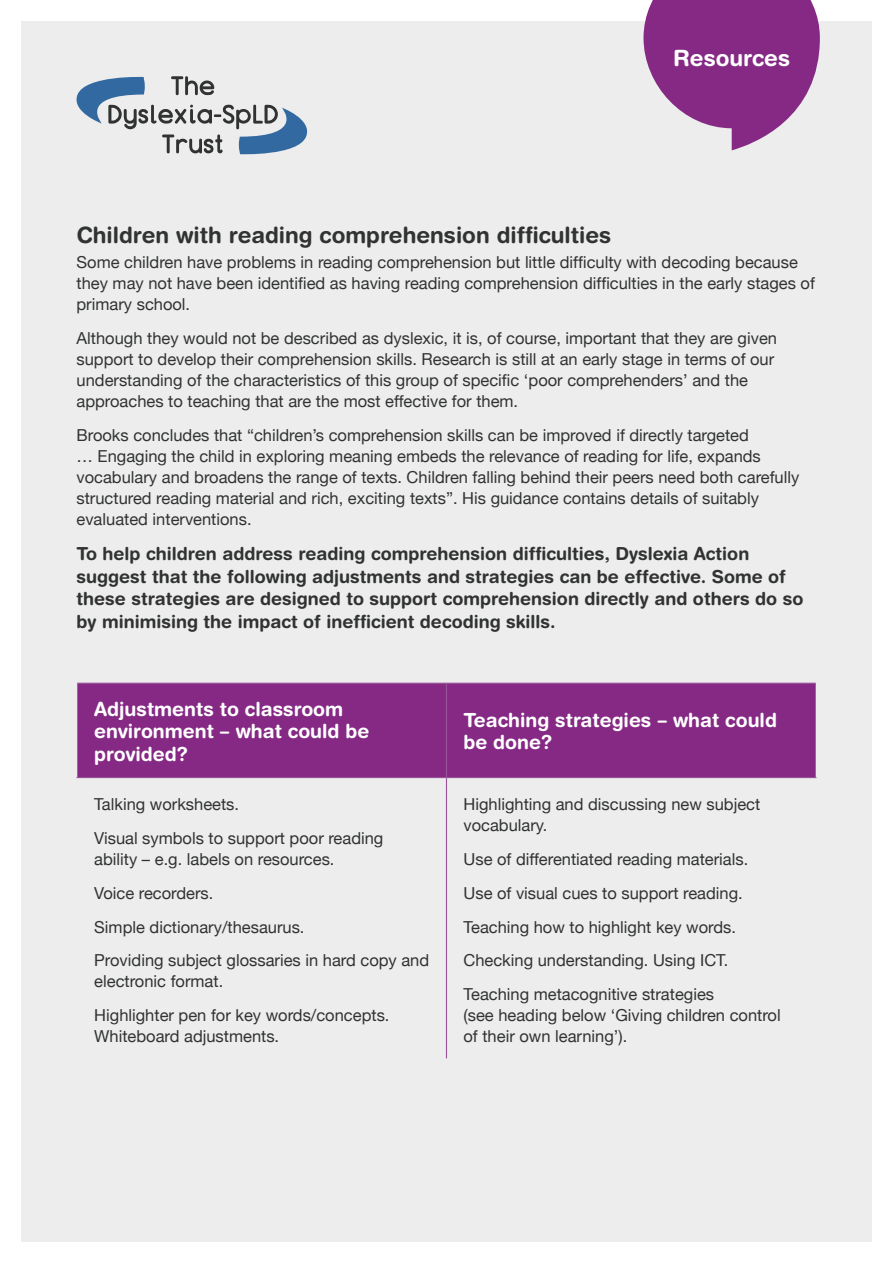
<style>
.page{position:relative;width:893px;height:1263px;background:#fff}
.page>*{position:absolute;margin:0;border:0;box-sizing:border-box;transform-origin:0 0}
.Body_Heading{font:700 22.5px "Helvetica Rounded";color:#313232}
.t1{font:700 22.5px "Helvetica Rounded";color:#fff}
.Table_Header{font:700 19.5px/22.5px "Helvetica Rounded";color:#fff}
.Body{font:700 18px/22.5px "Helvetica Rounded";color:#313232}
.Body-2{font:16.5px/21px "Helvetica Neue";color:#313232}
</style>
<div class="page">
<div style="left:21px;top:21px;width:851px;height:1221px;background:#ededed"></div>
<svg style="left:76px;top:76px;width:232px;height:79px"></svg>
<svg style="left:643px;top:0;width:177px;height:150px"></svg>
<div style="left:77px;top:684px;width:739px;height:93px;background:#852985"></div>
<hr style="left:446px;top:778px;width:1px;height:280px;background:#975398">
<hr style="left:77px;top:683px;width:369px;height:1px;background:#975398">
<hr style="left:446px;top:683px;width:370px;height:1px;background:#975398">
<hr style="left:446px;top:684px;width:1px;height:93px;background:#975398">
<hr style="left:77px;top:777px;width:369px;height:1px;background:#975398">
<hr style="left:446px;top:777px;width:370px;height:1px;background:#975398">
<h1 class="t1" style="left:673px;top:44px;width:118px">Resources</h1>
<p class="Body_Heading" style="left:77px;top:221px;width:536px">Children with reading comprehension difficulties</p>
<p class="Body-2" style="left:77px;top:252px;width:740px">Some children have problems in reading comprehension but little difficulty with decoding because they may not have been identified as having reading comprehension difficulties in the early stages of primary school.</p>
<p class="Body-2" style="left:77px;top:327px;width:702px">Although they would not be described as dyslexic, it is, of course, important that they are given support to develop their comprehension skills. Research is still at an early stage in terms of our understanding of the characteristics of this group of specific ‘poor comprehenders’ and the approaches to teaching that are the most effective for them.</p>
<p class="Body-2" style="left:77px;top:424px;width:724px">Brooks concludes that “children’s comprehension skills can be improved if directly targeted<br>… Engaging the child in exploring meaning embeds the relevance of reading for life, expands vocabulary and broadens the range of texts. Children falling behind their peers need both carefully structured reading material and rich, exciting texts”. His guidance contains details of suitably evaluated interventions.</p>
<p class="Body" style="left:77px;top:542px;width:728px">To help children address reading comprehension difficulties, Dyslexia Action suggest that the following adjustments and strategies can be effective. Some of these strategies are designed to support comprehension directly and others do so by minimising the impact of inefficient decoding skills.</p>
<p class="Table_Header" style="left:94px;top:697px;width:277px">Adjustments to classroom environment – what could be provided?</p>
<p class="Table_Header" style="left:463px;top:708px;width:315px">Teaching strategies – what could be done?</p>
<p class="Body-2" style="left:94px;top:794px;width:146px">Talking worksheets.</p>
<p class="Body-2" style="left:94px;top:827px;width:291px">Visual symbols to support poor reading ability – e.g. labels on resources.</p>
<p class="Body-2" style="left:94px;top:882px;width:121px">Voice recorders.</p>
<p class="Body-2" style="left:94px;top:916px;width:212px">Simple dictionary/thesaurus.</p>
<p class="Body-2" style="left:94px;top:950px;width:336px">Providing subject glossaries in hard copy and electronic format.</p>
<p class="Body-2" style="left:94px;top:1004px;width:297px">Highlighter pen for key words/concepts.<br>Whiteboard adjustments.</p>
<p class="Body-2" style="left:463px;top:794px;width:298px">Highlighting and discussing new subject vocabulary.</p>
<p class="Body-2" style="left:463px;top:848px;width:286px">Use of differentiated reading materials.</p>
<p class="Body-2" style="left:463px;top:882px;width:281px">Use of visual cues to support reading.</p>
<p class="Body-2" style="left:463px;top:916px;width:274px">Teaching how to highlight key words.</p>
<p class="Body-2" style="left:463px;top:950px;width:266px">Checking understanding. Using ICT.</p>
<p class="Body-2" style="left:463px;top:983px;width:319px">Teaching metacognitive strategies<br>(see heading below ‘Giving children control of their own learning’).</p>
</div>
